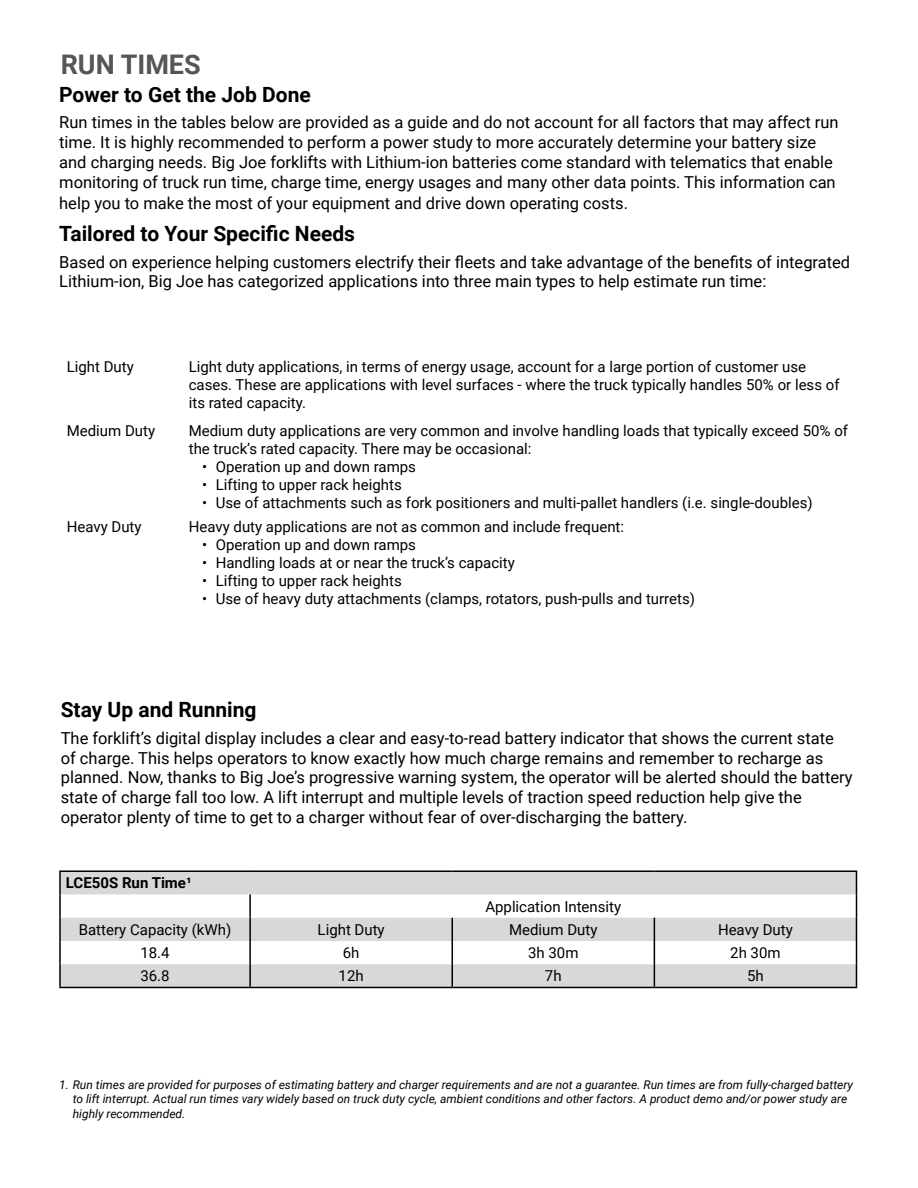
<style>
.page{position:relative;width:918px;height:1188px;background:#fff}
.page>*{position:absolute;margin:0;border:0;box-sizing:border-box;transform-origin:0 0}
.t1{font:700 27px "Roboto";color:#53575a}
.t2{font:700 21px "Roboto";color:#000}
.t3{font:16.5px/19.8px "Roboto";color:#000}
.t4{font:15px/18px "Roboto";color:#000}
.t5{font:700 15px "Roboto";color:#000}
.t6{font:italic 12px/14.4px "Roboto";color:#000}
</style>
<div class="page">
<svg style="left:61px;top:872px;width:795px;height:115px;fill:#d9d8d6"></svg>
<hr style="left:59px;top:870px;width:191px;height:2px;background:#000">
<hr style="left:59px;top:872px;width:2px;height:22px;background:#000">
<hr style="left:250px;top:870px;width:202px;height:2px;background:#000">
<hr style="left:452px;top:870px;width:202px;height:2px;background:#000">
<hr style="left:654px;top:870px;width:203px;height:2px;background:#000">
<hr style="left:59px;top:894px;width:2px;height:24px;background:#000">
<hr style="left:249px;top:894px;width:2px;height:24px;background:#000">
<hr style="left:59px;top:918px;width:2px;height:23px;background:#000">
<hr style="left:249px;top:918px;width:2px;height:23px;background:#000">
<hr style="left:59px;top:941px;width:2px;height:23px;background:#000">
<hr style="left:249px;top:941px;width:2px;height:23px;background:#000">
<hr style="left:59px;top:964px;width:2px;height:23px;background:#000">
<hr style="left:249px;top:964px;width:2px;height:23px;background:#000">
<svg style="left:452px;top:918px;width:1px;height:69px"></svg>
<svg style="left:654px;top:918px;width:1px;height:69px"></svg>
<svg style="left:856px;top:872px;width:1px;height:115px"></svg>
<hr style="left:59px;top:987px;width:191px;height:1px;background:#000">
<hr style="left:250px;top:987px;width:202px;height:1px;background:#000">
<hr style="left:452px;top:987px;width:202px;height:1px;background:#000">
<hr style="left:654px;top:987px;width:203px;height:1px;background:#000">
<p class="t1" style="left:61px;top:46px;width:142px">RUN TIMES</p>
<p class="t2" style="left:59px;top:79px;width:253px">Power to Get the Job Done</p>
<p class="t3" style="left:59px;top:112px;width:781px">Run times in the tables below are provided as a guide and do not account for all factors that may affect run time. It is highly recommended to perform a power study to more accurately determine your battery size and charging needs. Big Joe forklifts with Lithium-ion batteries come standard with telematics that enable monitoring of truck run time, charge time, energy usages and many other data points. This information can</p>
<p class="t3" style="left:59px;top:193px;width:570px">help you to make the most of your equipment and drive down operating costs.</p>
<p class="t2" style="left:59px;top:219px;width:297px">Tailored to Your Specific Needs</p>
<p class="t3" style="left:59px;top:251px;width:792px">Based on experience helping customers electrify their fleets and take advantage of the benefits of integrated<br>Lithium-ion, Big Joe has categorized applications into three main types to help estimate run time:</p>
<p class="t4" style="left:67px;top:358px;width:69px">Light Duty</p>
<p class="t4" style="left:189px;top:358px;width:652px">Light duty applications, in terms of energy usage, account for a large portion of customer use cases. These are applications with level surfaces - where the truck typically handles 50% or less of its rated capacity.</p>
<p class="t4" style="left:67px;top:422px;width:90px">Medium Duty</p>
<p class="t4" style="left:189px;top:422px;width:661px">Medium duty applications are very common and involve handling loads that typically exceed 50% of the truck’s rated capacity. There may be occasional:</p>
<p class="t4" style="left:202px;top:458px;width:215px">• Operation up and down ramps</p>
<p class="t4" style="left:202px;top:476px;width:201px">• Lifting to upper rack heights</p>
<p class="t4" style="left:202px;top:494px;width:612px">• Use of attachments such as fork positioners and multi-pallet handlers (i.e. single-doubles)</p>
<p class="t4" style="left:67px;top:517px;width:76px">Heavy Duty</p>
<p class="t4" style="left:189px;top:517px;width:437px">Heavy duty applications are not as common and include frequent:</p>
<p class="t4" style="left:202px;top:535px;width:215px">• Operation up and down ramps</p>
<p class="t4" style="left:202px;top:553px;width:314px">• Handling loads at or near the truck’s capacity</p>
<p class="t4" style="left:202px;top:571px;width:201px">• Lifting to upper rack heights</p>
<p class="t4" style="left:202px;top:589px;width:494px">• Use of heavy duty attachments (clamps, rotators, push-pulls and turrets)</p>
<p class="t2" style="left:61px;top:695px;width:197px">Stay Up and Running</p>
<p class="t3" style="left:61px;top:727px;width:793px">The forklift’s digital display includes a clear and easy-to-read battery indicator that shows the current state of charge. This helps operators to know exactly how much charge remains and remember to recharge as planned. Now, thanks to Big Joe’s progressive warning system, the operator will be alerted should the battery state of charge fall too low. A lift interrupt and multiple levels of traction speed reduction help give the operator plenty of time to get to a charger without fear of over-discharging the battery.</p>
<p class="t5" style="left:66px;top:873px;width:127px">LCE50S Run Time¹</p>
<p class="t4" style="left:485px;top:897px;width:137px">Application Intensity</p>
<p class="t4" style="left:79px;top:920px;width:154px">Battery Capacity (kWh)</p>
<p class="t4" style="left:318px;top:920px;width:69px">Light Duty</p>
<p class="t4" style="left:509px;top:920px;width:90px">Medium Duty</p>
<p class="t4" style="left:718px;top:920px;width:76px">Heavy Duty</p>
<p class="t4" style="left:140px;top:943px;width:31px">18.4</p>
<p class="t4" style="left:343px;top:943px;width:18px">6h</p>
<p class="t4" style="left:528px;top:943px;width:52px">3h 30m</p>
<p class="t4" style="left:730px;top:943px;width:52px">2h 30m</p>
<p class="t4" style="left:140px;top:967px;width:31px">36.8</p>
<p class="t4" style="left:339px;top:967px;width:27px">12h</p>
<p class="t4" style="left:545px;top:967px;width:18px">7h</p>
<p class="t4" style="left:747px;top:967px;width:18px">5h</p>
<p class="t6" style="left:73px;top:1077px;width:782px;text-indent:-14px">1. Run times are provided for purposes of estimating battery and charger requirements and are not a guarantee. Run times are from fully-charged battery to lift interrupt. Actual run times vary widely based on truck duty cycle, ambient conditions and other factors. A product demo and/or power study are highly recommended.</p>
</div>
